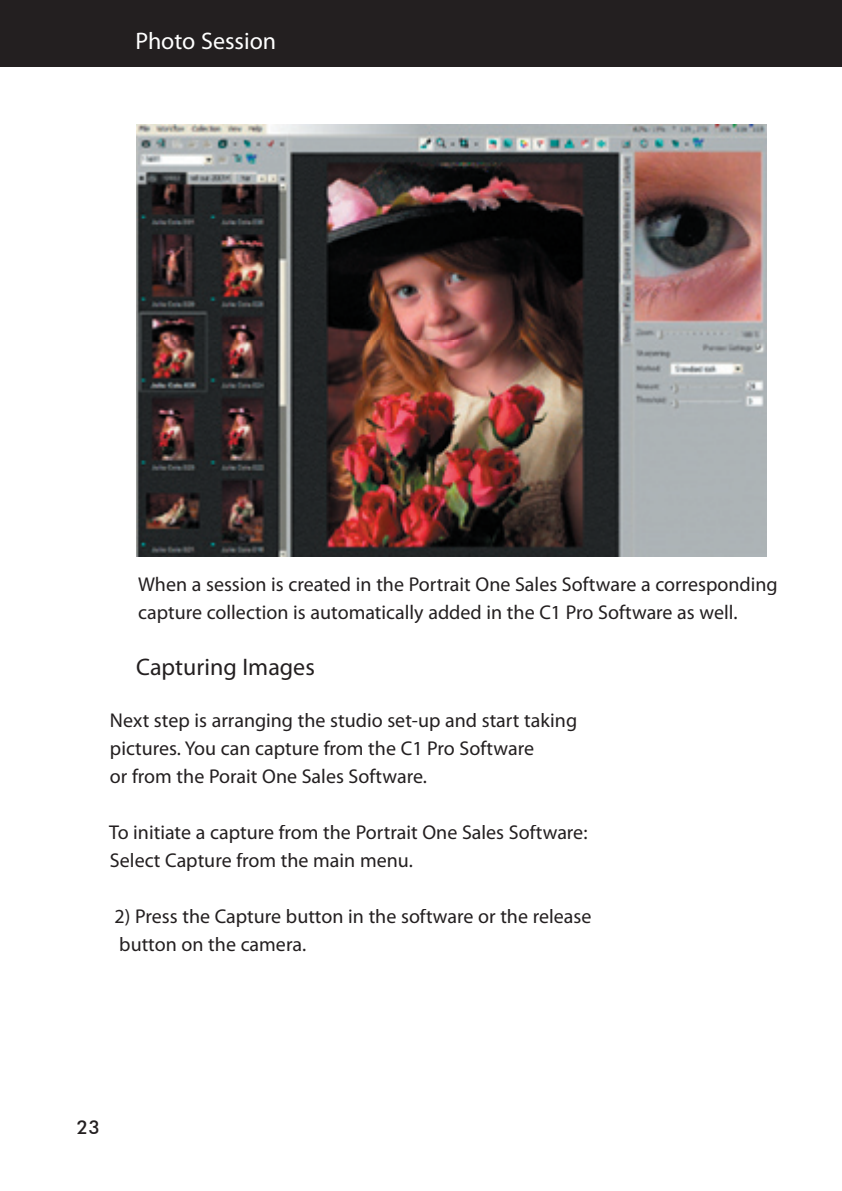
<style>
.page{position:relative;width:842px;height:1191px;background:#fff}
.page>*{position:absolute;margin:0;border:0;box-sizing:border-box;transform-origin:0 0}
.t1{font:24px "Myriad Pro";color:#231f20}
.t2{font:24px "Myriad Pro";color:#fff}
.t3{font:20px/28px "Myriad Pro";color:#231f20}
.t4{font:500 19px "Futura BT";color:#231f20}
</style>
<div class="page">
<div style="left:0;top:0;width:842px;height:66px;background:#231f20"></div>
<img style="left:136px;top:125px;width:630px;height:432px">
<p class="t2" style="left:135px;top:28px;width:142px">Photo Session</p>
<p class="t3" style="left:138px;top:570px;width:641px">When a session is created in the Portrait One Sales Software a corresponding capture collection is automatically added in the C1 Pro Software as well.</p>
<p class="t1" style="left:136px;top:654px;width:180px">Capturing Images</p>
<p class="t3" style="left:110px;top:707px;width:469px">Next step is arranging the studio set-up and start taking pictures. You can capture from the C1 Pro Software<br>or from the Porait One Sales Software.</p>
<p class="t3" style="left:109px;top:819px;width:480px">To initiate a capture from the Portrait One Sales Software:<br>Select Capture from the main menu.</p>
<p class="t3" style="left:115px;top:903px;width:478px">2) Press the Capture button in the software or the release button on the camera.</p>
<p class="t4" style="left:77px;top:1115px;width:25px">23</p>
</div>
